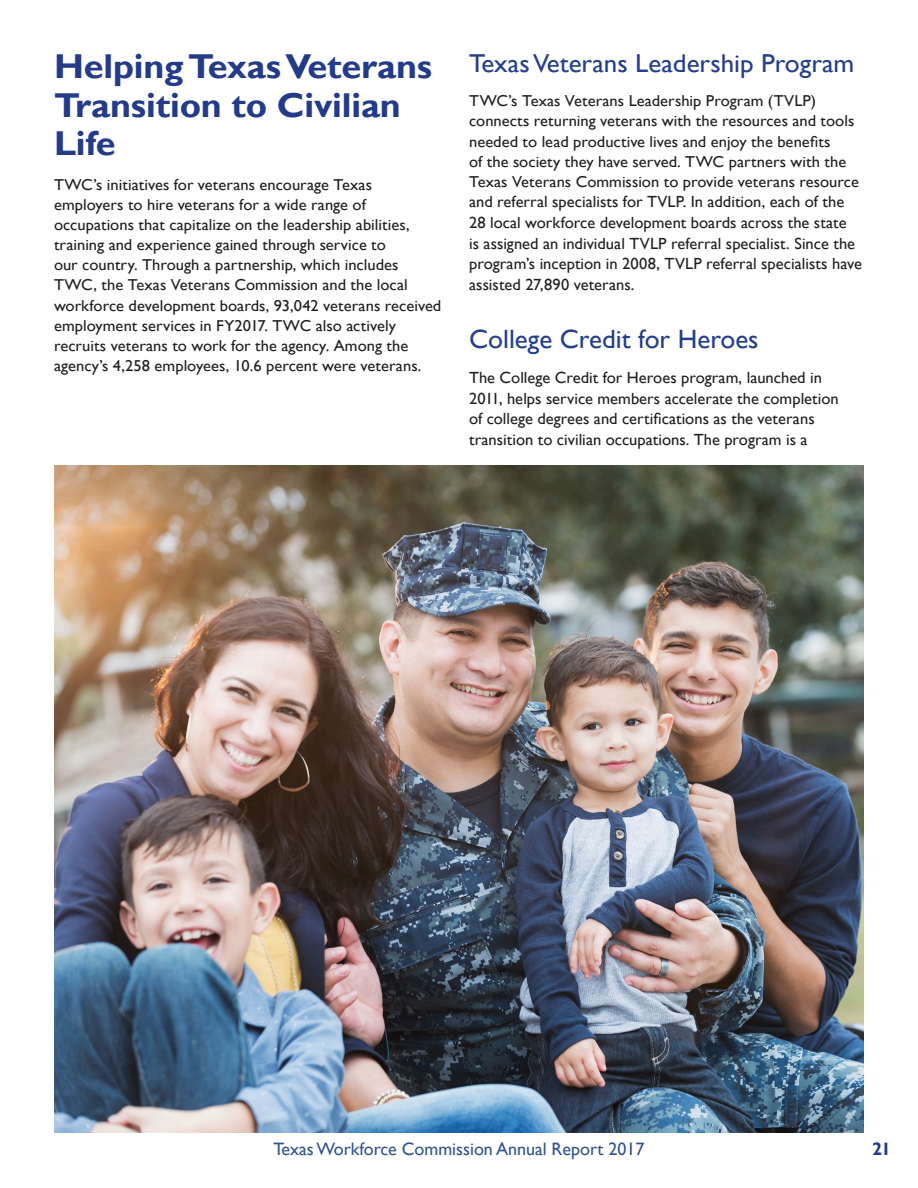
<style>
.page{position:relative;width:918px;height:1188px;background:#fff}
.page>*{position:absolute;margin:0;border:0;box-sizing:border-box;transform-origin:0 0}
.t1{font:700 34.5px/38.8px "Gill Sans";letter-spacing:-.005em;color:#233b88;scale:1.04 1}
.t2{font:26.4px "Gill Sans";color:#253f8e}
.t3{font:25.8px "Gill Sans";color:#253f8e;scale:1.04 1}
.t4{font:18px "Gill Sans";color:#33548e}
.t5{font:700 18px "Gill Sans";color:#233b88}
.t6{font:16.2px/20.5px "Gill Sans";color:#231f20}
.t7{font:15.75px/20.1px "Gill Sans";letter-spacing:.005em;color:#231f20;scale:1.04 1}
</style>
<div class="page">
<img style="left:54px;top:465px;width:810px;height:668px">
<h1 class="t1" style="left:54px;top:48px;width:365px">Helping Texas Veterans<br>Transition to Civilian<br>Life</h1>
<p class="t7" style="left:54px;top:175px;width:374px">TWC’s initiatives for veterans encourage Texas employers to hire veterans for a wide range of occupations that capitalize on the leadership abilities, training and experience gained through service to<br>our country. Through a partnership, which includes TWC, the Texas Veterans Commission and the local workforce development boards, 93,042 veterans received employment services in FY2017. TWC also actively recruits veterans to work for the agency. Among the agency’s 4,258 employees, 10.6 percent were veterans.</p>
<h2 class="t3" style="left:469px;top:48px;width:372px">Texas Veterans Leadership Program</h2>
<p class="t7" style="left:469px;top:91px;width:376px">TWC’s Texas Veterans Leadership Program (TVLP) connects returning veterans with the resources and tools needed to lead productive lives and enjoy the benefits<br>of the society they have served. TWC partners with the Texas Veterans Commission to provide veterans resource</p>
<p class="t6" style="left:469px;top:192px;width:394px">and referral specialists for TVLP. In addition, each of the 28 local workforce development boards across the state<br>is assigned an individual TVLP referral specialist. Since the program’s inception in 2008, TVLP referral specialists have assisted 27,890 veterans.</p>
<h2 class="t2" style="left:469px;top:324px;width:291px">College Credit for Heroes</h2>
<p class="t6" style="left:469px;top:368px;width:371px">The College Credit for Heroes program, launched in 2011, helps service members accelerate the completion of college degrees and certifications as the veterans transition to civilian occupations. The program is a</p>
<p class="t4" style="left:273px;top:1139px;width:373px">Texas Workforce Commission Annual Report 2017</p>
<p class="t5" style="left:872px;top:1139px;width:21px">21</p>
</div>
